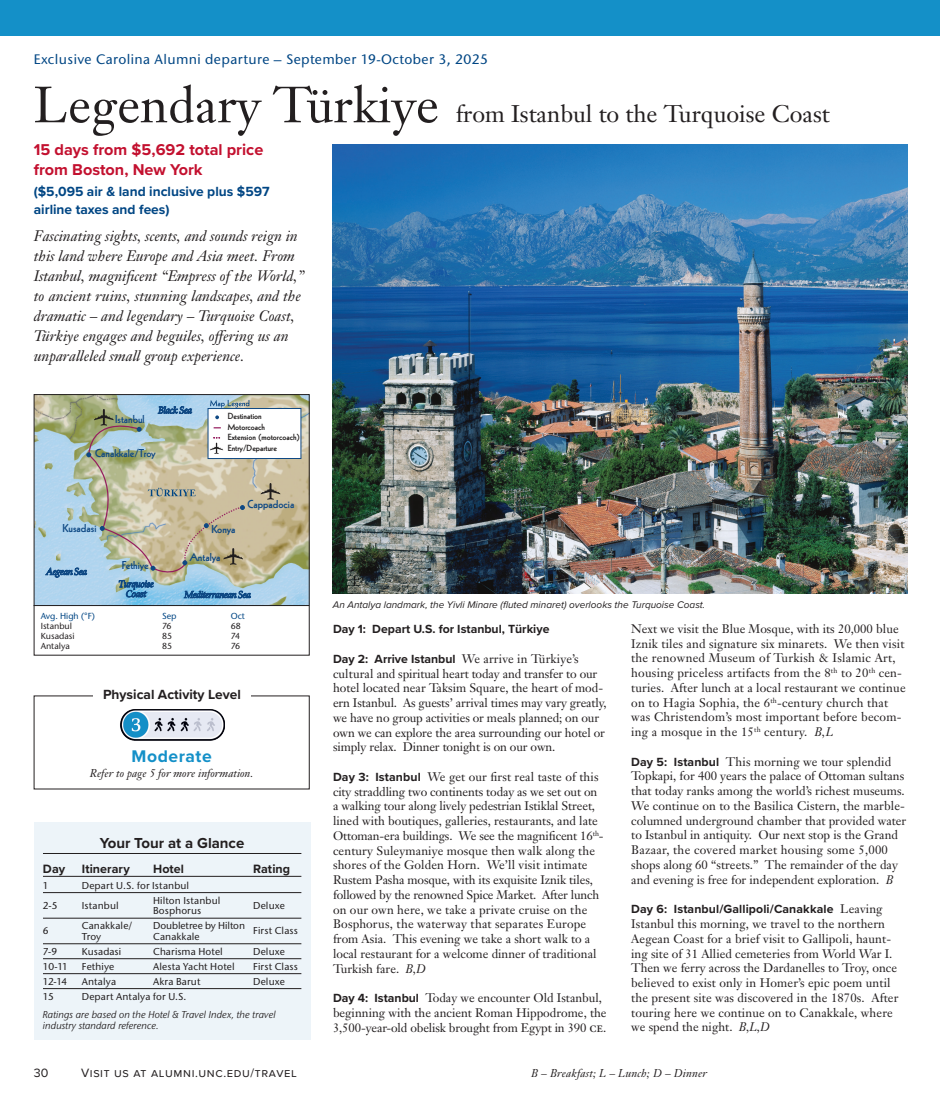
<style>
.page{position:relative;width:940px;height:1103px;background:#fff}
.page>*{position:absolute;margin:0;border:0;box-sizing:border-box;transform-origin:0 0}
.t1{font:50px "Janson Text LT Pro";color:#231f20}
.t2{font:23.75px "Janson Text LT Pro";color:#231f20}
.t3{font:700 17.5px "Proxima Nova";letter-spacing:.03em;color:#1490c8}
.t4{font:700 16.25px/20px "Proxima Nova";color:#c3102f}
.t5{font:italic 15px/20px "Janson Text LT Pro";color:#231f20}
.t6{font:700 15px "Proxima Nova";color:#231f20}
.t7{font:500 13.75px "Stone Sans ITC Std";letter-spacing:.03em;color:#004684}
.t8{font:700 13.75px/17.5px "Proxima Nova";color:#004684}
.t9{font:700 13.75px "Proxima Nova";color:#231f20}
.t10{font:12.5px "Proxima Nova";letter-spacing:.05em;color:#231f20}
.t11{font:700 12.5px "Proxima Nova";letter-spacing:.005em;color:#231f20}
.t12{font:12.25px/14.8px "Janson Text LT Pro";color:#231f20}
.t13{font:700 12.25px "Proxima Nova";color:#231f20}
.t14{font:italic 11.25px "Janson Text LT Pro";color:#231f20}
.t15{font:800 11.12px "Kabel LT Pro";color:#0f4984}
.t16{font:500 10px "Stone Sans ITC Std";letter-spacing:.01em;color:#231f20}
.PHOTO-caption{font:italic 10px "Proxima Nova";color:#231f20}
.SUB-hotel_info_bottom{font:italic 10px/11.2px "Stone Sans IIITC Pro";letter-spacing:.01em;color:#231f20}
.t17{font:500 10px "Stone Sans ITC Std";letter-spacing:-.01em;color:#231f20}
.FRONT-temp{font:500 8.75px "Stone Sans ITC Std";color:#231f20}
.FRONT-temp-2{font:500 8.75px "Stone Sans ITC Std";color:#004684}
.t18{font:800 8.62px/10.5px "Kabel LT Pro";color:#211e1e}
.s1{font-family:"Proxima Nova";font-weight:700}
.s2{font-style:italic}
.s3{font-size:14.38px}
</style>
<div class="page">
<div style="left:0;top:0;width:939px;height:36px;background:#1490c8"></div>
<img style="left:36px;top:396px;width:271px;height:208px">
<svg style="left:261px;top:483px;width:19px;height:16px"></svg>
<div style="left:208px;top:408px;width:93px;height:50px;background:#fff"></div>
<div style="left:208px;top:408px;width:93px;height:51px;border:1px solid #0f4984"></div>
<svg style="left:46px;top:400px;width:205px;height:198px;background:#b4c0b5"></svg>
<div style="left:34px;top:394px;width:275px;height:212px;border:1px solid #231f20"></div>
<img style="left:332px;top:144px;width:575px;height:450px">
<div style="left:34px;top:822px;width:276px;height:218px;background:#edf4f9"></div>
<hr style="left:43px;top:853px;width:258px;height:1px;background:#231f20">
<hr style="left:43px;top:876px;width:258px;height:1px;background:#231f20">
<hr style="left:43px;top:892px;width:258px;height:1px;background:#231f20">
<hr style="left:43px;top:918px;width:258px;height:1px;background:#231f20">
<hr style="left:43px;top:943px;width:258px;height:1px;background:#231f20">
<hr style="left:43px;top:958px;width:258px;height:1px;background:#231f20">
<hr style="left:43px;top:973px;width:258px;height:1px;background:#231f20">
<hr style="left:43px;top:988px;width:258px;height:1px;background:#231f20">
<svg style="left:33px;top:695px;width:277px;height:94px"></svg>
<div style="left:93px;top:688px;width:158px;height:21px;background:#fff"></div>
<img style="left:120px;top:709px;width:105px;height:32px">
<p class="t7" style="left:34px;top:50px;width:455px">Exclusive Carolina Alumni departure – September 19-October 3, 2025</p>
<p class="t1" style="left:34px;top:73px;width:406px">Legendary Türkiye</p>
<p class="t4" style="left:34px;top:139px;width:231px">15 days from $5,692 total price from Boston, New York</p>
<p class="t8" style="left:34px;top:182px;width:237px">($5,095 air &amp; land inclusive plus $597 airline taxes and fees)</p>
<p class="t5" style="left:34px;top:226px;width:272px">Fascinating sights, scents, and sounds reign in this land where Europe and Asia meet. From Istanbul, magnificent “Empress of the World,” to ancient ruins, stunning landscapes, and the dramatic – and legendary – Turquoise Coast, Türkiye engages and beguiles, offering us an unparalleled small group experience.</p>
<p class="t2" style="left:455px;top:99px;width:376px">from Istanbul to the Turquoise Coast</p>
<p class="t15" style="left:115px;top:413px;width:31px">Istanbul</p>
<p class="t15" style="left:95px;top:447px;width:62px">Canakkale/Troy</p>
<p class="t15" style="left:63px;top:522px;width:35px">Kusadasi</p>
<p class="t15" style="left:122px;top:558px;width:28px">Fethiye</p>
<p class="t18" style="left:228px;top:411px;width:74px">Destination<br>Motorcoach<br>Extension (motorcoach)<br>Entry/Departure</p>
<p class="t15" style="left:211px;top:522px;width:26px">Konya</p>
<p class="t15" style="left:190px;top:550px;width:32px">Antalya</p>
<p class="t15" style="left:247px;top:497px;width:48px">Cappadocia</p>
<p class="FRONT-temp-2" style="left:41px;top:610px;width:56px">Avg. High (°F)</p>
<p class="FRONT-temp-2" style="left:162px;top:610px;width:16px">Sep</p>
<p class="FRONT-temp-2" style="left:231px;top:610px;width:16px">Oct</p>
<p class="FRONT-temp" style="left:41px;top:620px;width:33px">Istanbul</p>
<p class="FRONT-temp" style="left:162px;top:620px;width:11px">76</p>
<p class="FRONT-temp" style="left:231px;top:620px;width:12px">68</p>
<p class="FRONT-temp" style="left:41px;top:630px;width:35px">Kusadasi</p>
<p class="FRONT-temp" style="left:162px;top:630px;width:12px">85</p>
<p class="FRONT-temp" style="left:231px;top:630px;width:11px">74</p>
<p class="FRONT-temp" style="left:41px;top:640px;width:31px">Antalya</p>
<p class="FRONT-temp" style="left:162px;top:640px;width:12px">85</p>
<p class="FRONT-temp" style="left:231px;top:640px;width:11px">76</p>
<p class="t9" style="left:103px;top:684px;width:139px">Physical Activity Level</p>
<p class="t3" style="left:132px;top:743px;width:82px">Moderate</p>
<p class="t14" style="left:90px;top:765px;width:165px">Refer to page 5 for more information.</p>
<p class="t6" style="left:100px;top:831px;width:146px">Your Tour at a Glance</p>
<p class="t11" style="left:43px;top:859px;width:24px">Day</p>
<p class="t11" style="left:82px;top:859px;width:50px">Itinerary</p>
<p class="t11" style="left:153px;top:859px;width:32px">Hotel</p>
<p class="t11" style="left:253px;top:859px;width:39px">Rating</p>
<p class="t16" style="left:43px;top:879px;width:7px">1</p>
<p class="t16" style="left:82px;top:879px;width:109px">Depart U.S. for Istanbul</p>
<p class="t16" style="left:43px;top:899px;width:16px">2-5</p>
<p class="t16" style="left:82px;top:899px;width:38px">Istanbul</p>
<p class="t16" style="left:153px;top:894px;width:69px">Hilton Istanbul</p>
<p class="t16" style="left:253px;top:899px;width:33px">Deluxe</p>
<p class="t16" style="left:153px;top:904px;width:50px">Bosphorus</p>
<p class="t16" style="left:43px;top:924px;width:7px">6</p>
<p class="t16" style="left:82px;top:919px;width:52px">Canakkale/</p>
<p class="t17" style="left:153px;top:919px;width:93px">Doubletree by Hilton</p>
<p class="t16" style="left:253px;top:924px;width:46px">First Class</p>
<p class="t16" style="left:82px;top:930px;width:21px">Troy</p>
<p class="t16" style="left:153px;top:930px;width:48px">Canakkale</p>
<p class="t16" style="left:43px;top:945px;width:16px">7-9</p>
<p class="t16" style="left:82px;top:945px;width:41px">Kusadasi</p>
<p class="t16" style="left:153px;top:945px;width:71px">Charisma Hotel</p>
<p class="t16" style="left:253px;top:945px;width:33px">Deluxe</p>
<p class="t16" style="left:43px;top:960px;width:27px">10-11</p>
<p class="t16" style="left:82px;top:960px;width:34px">Fethiye</p>
<p class="t16" style="left:153px;top:960px;width:83px">Alesta Yacht Hotel</p>
<p class="t16" style="left:253px;top:960px;width:46px">First Class</p>
<p class="t16" style="left:43px;top:975px;width:26px">12-14</p>
<p class="t16" style="left:82px;top:975px;width:36px">Antalya</p>
<p class="t16" style="left:153px;top:975px;width:49px">Akra Barut</p>
<p class="t16" style="left:253px;top:975px;width:33px">Deluxe</p>
<p class="t16" style="left:43px;top:990px;width:12px">15</p>
<p class="t16" style="left:82px;top:990px;width:106px">Depart Antalya for U.S.</p>
<p class="SUB-hotel_info_bottom" style="left:43px;top:1008px;width:234px">Ratings are based on the Hotel &amp; Travel Index, the travel industry standard reference.</p>
<p class="PHOTO-caption" style="left:333px;top:597px;width:374px">An Antalya landmark, the Yivli Minare (fluted minaret) overlooks the Turquoise Coast.</p>
<p class="t13" style="left:333px;top:620px;width:218px">Day 1: Depart U.S. for Istanbul, Türkiye</p>
<p class="t12" style="left:333px;top:651px;width:275px"><span class="s1">Day 2: Arrive Istanbul</span> We arrive in Türkiye’s cultural and spiritual heart today and transfer to our hotel located near Taksim Square, the heart of mod&shy;ern Istanbul. As guests’ arrival times may vary greatly, we have no group activities or meals planned; on our own we can explore the area surrounding our hotel or simply relax. Dinner tonight is on our own.</p>
<p class="t12" style="left:333px;top:769px;width:272px"><span class="s1">Day 3: Istanbul</span> We get our first real taste of this city straddling two continents today as we set out on a walking tour along lively pedestrian Istiklal Street, lined with boutiques, galleries, restaurants, and late Ottoman-era buildings. We see the magnificent 16<sup>th&shy;</sup>century Suleymaniye mosque then walk along the shores of the Golden Horn. We’ll visit intimate Rustem Pasha mosque, with its exquisite Iznik tiles, followed by the renowned Spice Market. After lunch on our own here, we take a private cruise on the Bosphorus, the waterway that separates Europe from Asia. This evening we take a short walk to a local restaurant for a welcome dinner of traditional Turkish fare. <span class="s2">B,D</span></p>
<p class="t12" style="left:333px;top:990px;width:275px"><span class="s1">Day 4: Istanbul</span> Today we encounter Old Istanbul, beginning with the ancient Roman Hippodrome, the</p>
<p class="t12" style="left:333px;top:1020px;width:275px">3,500-year-old obelisk brought from Egypt in 390 <span class="s3">ce</span>.</p>
<p class="t12" style="left:631px;top:621px;width:276px">Next we visit the Blue Mosque, with its 20,000 blue Iznik tiles and signature six minarets. We then visit the renowned Museum of Turkish &amp; Islamic Art, housing priceless artifacts from the 8<sup>th</sup> to 20<sup>th</sup> cen&shy;turies. After lunch at a local restaurant we continue on to Hagia Sophia, the 6<sup>th</sup>-century church that was Christendom’s most important before becom&shy;ing a mosque in the 15<sup>th</sup> century. <span class="s2">B,L</span></p>
<p class="t12" style="left:631px;top:754px;width:276px"><span class="s1">Day 5: Istanbul</span> This morning we tour splendid Topkapi, for 400 years the palace of Ottoman sultans that today ranks among the world’s richest museums.<br>We continue on to the Basilica Cistern, the marble&shy;columned underground chamber that provided water to Istanbul in antiquity. Our next stop is the Grand Bazaar, the covered market housing some 5,000 shops along 60 “streets.” The remainder of the day and evening is free for independent exploration. <span class="s2">B</span></p>
<p class="t12" style="left:631px;top:901px;width:269px"><span class="s1">Day 6: Istanbul/Gallipoli/Canakkale</span> Leaving Istanbul this morning, we travel to the northern Aegean Coast for a brief visit to Gallipoli, haunt&shy;ing site of 31 Allied cemeteries from World War I.<br>Then we ferry across the Dardanelles to Troy, once believed to exist only in Homer’s epic poem until the present site was discovered in the 1870s. After touring here we continue on to Canakkale, where we spend the night. <span class="s2">B,L,D</span></p>
<p class="t10" style="left:34px;top:1063px;width:16px">30</p>
<p class="t10" style="left:81px;top:1063px;width:217px">Visit us at alumni.unc.edu/travel</p>
<p class="t14" style="left:531px;top:1065px;width:177px">B – Breakfast; L – Lunch; D – Dinner</p>
</div>
